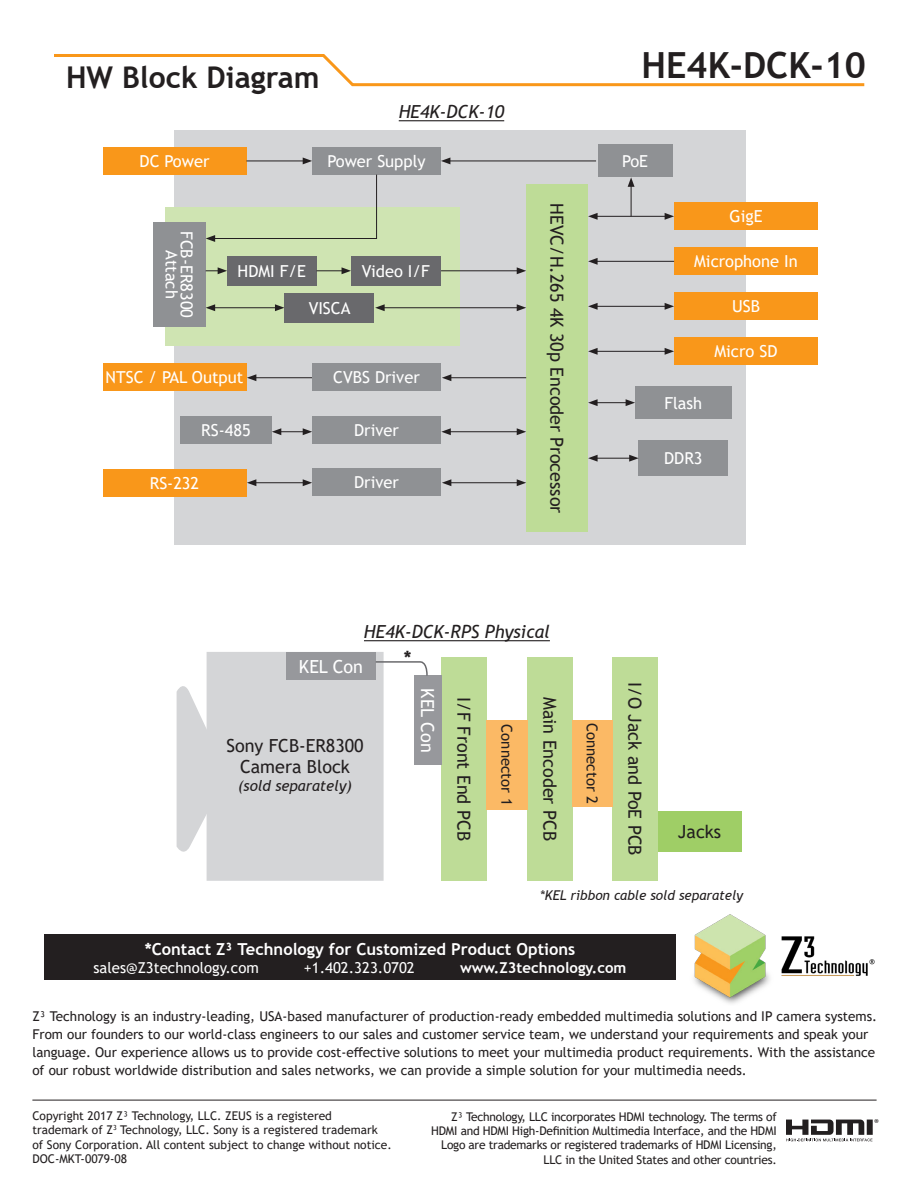
<style>
.page{position:relative;width:918px;height:1188px;background:#fff}
.page>*{position:absolute;margin:0;border:0;box-sizing:border-box;transform-origin:0 0}
.t1{font:700 36px "Trebuchet MS";color:#231f20}
.t2{font:700 30px "Trebuchet MS";color:#231f20}
.t3{font:18px "Trebuchet MS";color:#231f20}
.t4{font:italic 18px "Trebuchet MS";color:#231f20}
.t5{font:18px "Trebuchet MS";color:#fff}
.t6{font:700 18px "Trebuchet MS";color:#231f20}
.t7{font:16.5px/15px "Trebuchet MS";color:#fff;text-align:center}
.t8{font:700 16.5px "Trebuchet MS";color:#fff}
.t9{font:15px "Trebuchet MS";color:#fff}
.t10{font:700 15px "Trebuchet MS";color:#fff}
.t11{font:15px "Trebuchet MS";color:#231f20}
.t12{font:italic 15px "Trebuchet MS";color:#231f20}
.t13{font:13.5px/18px "Trebuchet MS";color:#231f20}
.t14{font:italic 13.5px "Trebuchet MS";color:#231f20}
.t15{font:12px/14.4px "Trebuchet MS";letter-spacing:-.02em;color:#231f20;text-align:right}
.t16{font:12px "Trebuchet MS";color:#231f20}
.t17{font:11.55px "Myriad Pro";color:#231f20}
</style>
<div class="page">
<div style="left:175px;top:130px;width:571px;height:415px;background:#d4d5d7"></div>
<div style="left:165px;top:207px;width:295px;height:139px;background:#cfe4b2"></div>
<hr style="left:32px;top:1100px;width:845px;height:1px;background:#231f20">
<svg style="left:54px;top:54px;width:811px;height:33px"></svg>
<div style="left:103px;top:147px;width:143px;height:28px;background:#f9971a"></div>
<div style="left:526px;top:184px;width:62px;height:348px;background:#bedc97"></div>
<div style="left:153px;top:222px;width:53px;height:104px;background:#8f9194"></div>
<svg style="left:786px;top:1120px;width:87px;height:21px"></svg>
<hr style="left:213px;top:307px;width:64px;height:1px;background:#231f20">
<svg style="left:206px;top:304px;width:9px;height:7px"></svg>
<svg style="left:275px;top:304px;width:9px;height:7px"></svg>
<div style="left:639px;top:441px;width:89px;height:35px;background:#8f9194"></div>
<svg style="left:206px;top:267px;width:21px;height:7px"></svg>
<div style="left:312px;top:147px;width:129px;height:28px;background:#8f9194"></div>
<hr style="left:246px;top:161px;width:59px;height:1px;background:#231f20">
<svg style="left:303px;top:157px;width:9px;height:7px"></svg>
<div style="left:44px;top:934px;width:632px;height:46px;background:#231f20"></div>
<img style="left:694px;top:914px;width:181px;height:90px">
<div style="left:635px;top:386px;width:97px;height:33px;background:#8f9194"></div>
<hr style="left:254px;top:377px;width:58px;height:1px;background:#231f20">
<svg style="left:247px;top:374px;width:9px;height:7px"></svg>
<div style="left:227px;top:256px;width:90px;height:29px;background:#69696c"></div>
<div style="left:351px;top:256px;width:89px;height:29px;background:#69696c"></div>
<div style="left:284px;top:294px;width:90px;height:29px;background:#69696c"></div>
<div style="left:103px;top:363px;width:143px;height:28px;background:#f9971a"></div>
<div style="left:312px;top:363px;width:129px;height:28px;background:#8f9194"></div>
<svg style="left:272px;top:428px;width:40px;height:7px"></svg>
<hr style="left:254px;top:482px;width:51px;height:1px;background:#231f20">
<svg style="left:247px;top:479px;width:9px;height:7px"></svg>
<svg style="left:303px;top:479px;width:9px;height:7px"></svg>
<div style="left:103px;top:469px;width:143px;height:27px;background:#f9971a"></div>
<div style="left:180px;top:416px;width:92px;height:28px;background:#8f9194"></div>
<div style="left:312px;top:416px;width:129px;height:27px;background:#8f9194"></div>
<div style="left:312px;top:468px;width:129px;height:28px;background:#8f9194"></div>
<div style="left:674px;top:203px;width:144px;height:27px;background:#f9971a"></div>
<div style="left:674px;top:248px;width:144px;height:27px;background:#f9971a"></div>
<div style="left:674px;top:293px;width:144px;height:27px;background:#f9971a"></div>
<div style="left:674px;top:338px;width:144px;height:27px;background:#f9971a"></div>
<svg style="left:206px;top:174px;width:171px;height:68px"></svg>
<hr style="left:448px;top:161px;width:148px;height:1px;background:#231f20">
<svg style="left:441px;top:157px;width:9px;height:7px"></svg>
<div style="left:598px;top:145px;width:75px;height:32px;background:#8f9194"></div>
<hr style="left:595px;top:216px;width:72px;height:1px;background:#231f20">
<svg style="left:588px;top:213px;width:10px;height:7px"></svg>
<svg style="left:665px;top:213px;width:9px;height:7px"></svg>
<hr style="left:595px;top:261px;width:79px;height:1px;background:#231f20">
<svg style="left:588px;top:258px;width:10px;height:7px"></svg>
<hr style="left:595px;top:306px;width:72px;height:1px;background:#231f20">
<svg style="left:588px;top:303px;width:10px;height:7px"></svg>
<svg style="left:665px;top:303px;width:9px;height:7px"></svg>
<hr style="left:595px;top:351px;width:72px;height:1px;background:#231f20">
<svg style="left:588px;top:348px;width:10px;height:7px"></svg>
<svg style="left:665px;top:348px;width:9px;height:7px"></svg>
<hr style="left:595px;top:402px;width:33px;height:1px;background:#231f20">
<svg style="left:588px;top:399px;width:10px;height:7px"></svg>
<svg style="left:626px;top:399px;width:9px;height:7px"></svg>
<hr style="left:595px;top:458px;width:37px;height:1px;background:#231f20">
<svg style="left:588px;top:455px;width:10px;height:7px"></svg>
<svg style="left:629px;top:455px;width:10px;height:7px"></svg>
<hr style="left:399px;top:120px;width:105px;height:1px;background:#231f20">
<div style="left:441px;top:657px;width:46px;height:224px;background:#bedc97"></div>
<div style="left:528px;top:657px;width:45px;height:224px;background:#bedc97"></div>
<div style="left:612px;top:657px;width:46px;height:224px;background:#bedc97"></div>
<div style="left:486px;top:720px;width:42px;height:90px;background:#fbb965"></div>
<div style="left:572px;top:720px;width:40px;height:87px;background:#fbb965"></div>
<div style="left:658px;top:812px;width:83px;height:40px;background:#9fce66"></div>
<div style="left:414px;top:676px;width:27px;height:89px;background:#97989c"></div>
<hr style="left:364px;top:640px;width:186px;height:1px;background:#231f20">
<hr style="left:631px;top:184px;width:1px;height:32px;background:#231f20">
<svg style="left:628px;top:177px;width:7px;height:10px"></svg>
<svg style="left:317px;top:267px;width:34px;height:7px"></svg>
<hr style="left:441px;top:270px;width:78px;height:1px;background:#231f20">
<svg style="left:517px;top:267px;width:9px;height:7px"></svg>
<hr style="left:382px;top:307px;width:137px;height:1px;background:#231f20">
<svg style="left:375px;top:304px;width:10px;height:7px"></svg>
<svg style="left:517px;top:304px;width:9px;height:7px"></svg>
<hr style="left:449px;top:377px;width:77px;height:1px;background:#231f20">
<svg style="left:442px;top:374px;width:9px;height:7px"></svg>
<hr style="left:448px;top:431px;width:71px;height:1px;background:#231f20">
<svg style="left:441px;top:428px;width:10px;height:7px"></svg>
<svg style="left:517px;top:428px;width:9px;height:7px"></svg>
<hr style="left:449px;top:482px;width:70px;height:1px;background:#231f20">
<svg style="left:442px;top:479px;width:9px;height:7px"></svg>
<svg style="left:517px;top:479px;width:9px;height:7px"></svg>
<svg style="left:177px;top:652px;width:251px;height:229px"></svg>
<p class="t2" style="left:66px;top:58px;width:255px">HW Block Diagram</p>
<p class="t4" style="left:399px;top:101px;width:107px">HE4K-DCK-10</p>
<p class="t7" style="left:140px;top:154px;width:71px">DC Power</p>
<p class="t7" style="left:327px;top:154px;width:100px">Power Supply</p>
<p class="t7" style="left:194px;top:231px;width:88px;rotate:90deg">FCB-ER8300<br>Attach</p>
<p class="t7" style="left:238px;top:263px;width:70px">HDMI F/E</p>
<p class="t7" style="left:362px;top:263px;width:70px">Video I/F</p>
<p class="t7" style="left:309px;top:301px;width:43px">VISCA</p>
<p class="t7" style="left:106px;top:370px;width:139px">NTSC / PAL Output</p>
<p class="t7" style="left:333px;top:370px;width:88px">CVBS Driver</p>
<p class="t7" style="left:201px;top:422px;width:51px">RS-485</p>
<p class="t7" style="left:354px;top:422px;width:46px">Driver</p>
<p class="t7" style="left:150px;top:475px;width:51px">RS-232</p>
<p class="t7" style="left:354px;top:475px;width:46px">Driver</p>
<p class="t3" style="left:568px;top:203px;width:312px;rotate:90deg">HEVC/H.265 4K 30p Encoder Processor</p>
<p class="t1" style="left:642px;top:43px;width:226px">HE4K-DCK-10</p>
<p class="t7" style="left:622px;top:154px;width:28px">PoE</p>
<p class="t7" style="left:730px;top:209px;width:34px">GigE</p>
<p class="t7" style="left:694px;top:254px;width:105px">Microphone In</p>
<p class="t7" style="left:732px;top:299px;width:29px">USB</p>
<p class="t7" style="left:715px;top:344px;width:64px">Micro SD</p>
<p class="t7" style="left:664px;top:395px;width:39px">Flash</p>
<p class="t7" style="left:664px;top:451px;width:40px">DDR3</p>
<p class="t4" style="left:364px;top:621px;width:187px">HE4K-DCK-RPS Physical</p>
<p class="t5" style="left:299px;top:655px;width:66px">KEL Con</p>
<p class="t3" style="left:226px;top:734px;width:139px">Sony FCB-ER8300</p>
<p class="t3" style="left:240px;top:755px;width:111px">Camera Block</p>
<p class="t12" style="left:238px;top:777px;width:115px">(sold separately)</p>
<p class="t6" style="left:404px;top:646px;width:9px">*</p>
<p class="t5" style="left:439px;top:688px;width:66px;rotate:90deg">KEL Con</p>
<p class="t3" style="left:475px;top:697px;width:145px;rotate:90deg">I/F Front End PCB</p>
<p class="t3" style="left:561px;top:697px;width:145px;rotate:90deg">Main Encoder PCB</p>
<p class="t11" style="left:516px;top:724px;width:83px;rotate:90deg">Connector 1</p>
<p class="t11" style="left:602px;top:723px;width:83px;rotate:90deg">Connector 2</p>
<p class="t3" style="left:646px;top:682px;width:175px;rotate:90deg">I/O Jack and PoE PCB</p>
<p class="t3" style="left:678px;top:821px;width:45px">Jacks</p>
<p class="t14" style="left:540px;top:887px;width:205px">*KEL ribbon cable sold separately</p>
<p class="t8" style="left:145px;top:938px;width:432px">*Contact Z³ Technology for Customized Product Options</p>
<p class="t9" style="left:94px;top:958px;width:167px">sales@Z3technology.com</p>
<p class="t9" style="left:304px;top:958px;width:112px">+1.402.323.0702</p>
<p class="t10" style="left:460px;top:958px;width:168px">www.Z3technology.com</p>
<p class="t13" style="left:32px;top:1007px;width:846px">Z³ Technology is an industry-leading, USA-based manufacturer of production-ready embedded multimedia solutions and IP camera systems.<br>From our founders to our world-class engineers to our sales and customer service team, we understand your requirements and speak your language. Our experience allows us to provide cost-effective solutions to meet your multimedia product requirements. With the assistance of our robust worldwide distribution and sales networks, we can provide a simple solution for your multimedia needs.</p>
<p class="t16" style="left:32px;top:1108px;width:301px">Copyright 2017 Z³ Technology, LLC. ZEUS is a registered</p>
<p class="t16" style="left:32px;top:1123px;width:347px">trademark of Z<sup>3</sup> Technology, LLC. Sony is a registered trademark</p>
<p class="t16" style="left:32px;top:1137px;width:361px">of Sony Corporation. All content subject to change without notice.</p>
<p class="t16" style="left:32px;top:1151px;width:96px">DOC-MKT-0079-08</p>
<p class="t15" style="left:431px;top:1109px;width:347px">Z³ Technology, LLC incorporates HDMI technology. The terms of HDMI and HDMI High-Definition Multimedia Interface, and the HDMI Logo are trademarks or registered trademarks of HDMI Licensing, LLC in the United States and other countries.</p>
<p class="t17" style="left:874px;top:1116px;width:6px">®</p>
</div>
